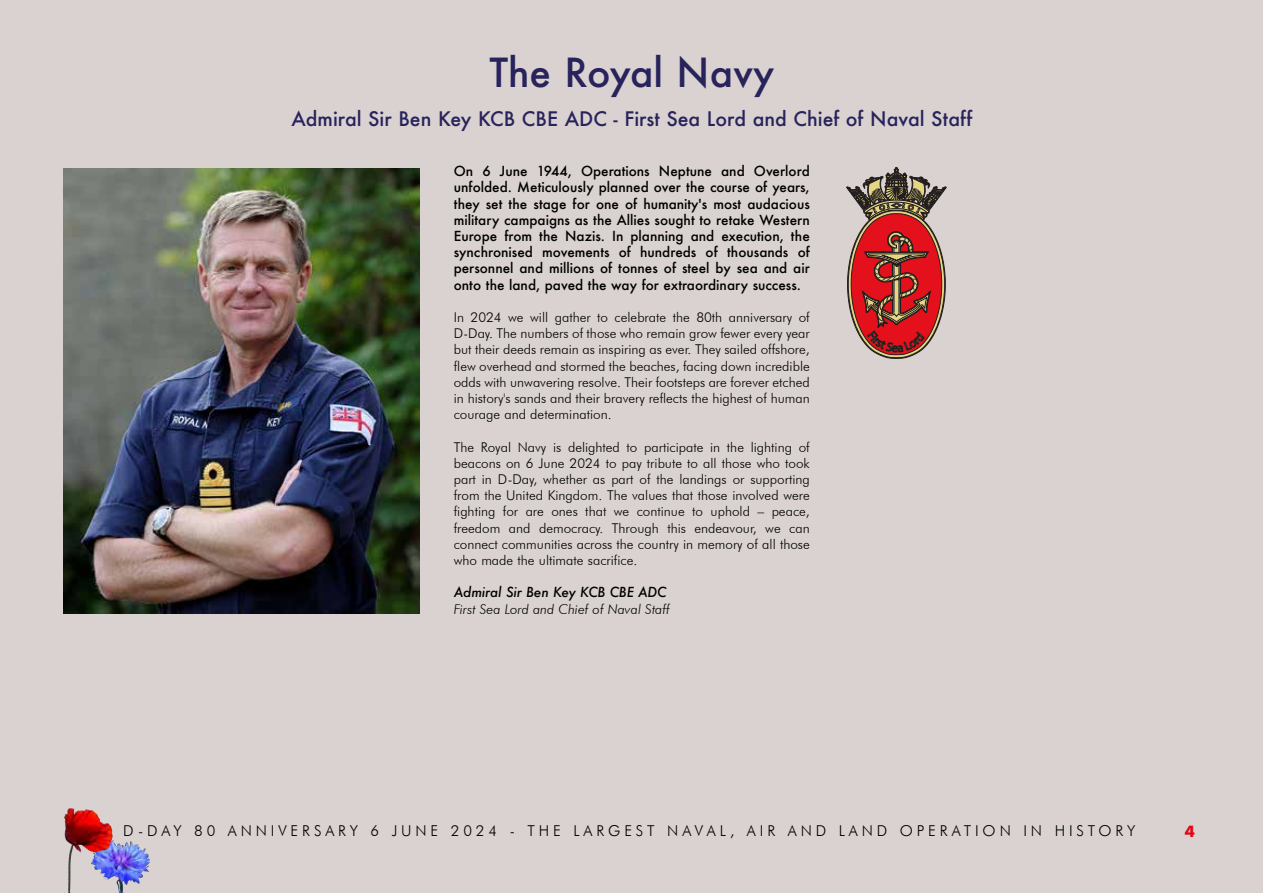
<style>
.page{position:relative;width:1263px;height:893px;background:#d9d2d0}
.page>*{position:absolute;margin:0;border:0;box-sizing:border-box;transform-origin:0 0}
.t1{font:500 39px "Futura";color:#29235c}
.t2{font:500 19.5px "Futura";color:#29235c}
.t3{font:300 15px "Futura BT";letter-spacing:.26em;color:#000}
.t4{font:700 15px "Futura";color:#e30613}
.t5{font:300 13.5px/16.2px "Futura BT";color:#000;text-align:justify}
.t6{font:500 13.5px/16.2px "Futura";color:#000;text-align:justify}
.t7{font:italic 300 13.5px "Futura BT";color:#000}
.t8{font:italic 500 13.5px "Futura";letter-spacing:-.01em;color:#000}
</style>
<div class="page">
<img style="left:99px;top:840px;width:14px;height:5px">
<img style="left:64px;top:808px;width:8px;height:53px">
<img style="left:64px;top:169px;width:356px;height:444px">
<svg style="left:846px;top:167px;width:101px;height:192px"></svg>
<h1 class="t1" style="left:489px;top:46px;width:286px">The Royal Navy</h1>
<h2 class="t2" style="left:291px;top:105px;width:682px">Admiral Sir Ben Key KCB CBE ADC - First Sea Lord and Chief of Naval Staff</h2>
<p class="t6" style="left:454px;top:163px;width:358px">On 6 June 1944, Operations Neptune and Overlord unfolded. Meticulously planned over the course of years, they set the stage for one of humanity's most audacious military campaigns as the Allies sought to retake Western Europe from the Nazis. In planning and execution, the synchronised movements of hundreds of thousands of personnel and millions of tonnes of steel by sea and air onto the land, paved the way for extraordinary success.</p>
<p class="t5" style="left:454px;top:309px;width:358px">In 2024 we will gather to celebrate the 80th anniversary of D-Day. The numbers of those who remain grow fewer every year but their deeds remain as inspiring as ever. They sailed offshore, flew overhead and stormed the beaches, facing down incredible odds with unwavering resolve. Their footsteps are forever etched in history's sands and their bravery reflects the highest of human courage and determination.</p>
<p class="t5" style="left:454px;top:439px;width:358px">The Royal Navy is delighted to participate in the lighting of beacons on 6 June 2024 to pay tribute to all those who took part in D-Day, whether as part of the landings or supporting from the United Kingdom. The values that those involved were fighting for are ones that we continue to uphold – peace, freedom and democracy. Through this endeavour, we can connect communities across the country in memory of all those who made the ultimate sacrifice.</p>
<p class="t8" style="left:454px;top:583px;width:214px">Admiral Sir Ben Key KCB CBE ADC</p>
<p class="t7" style="left:454px;top:601px;width:217px">First Sea Lord and Chief of Naval Staff</p>
<p class="t3" style="left:123px;top:821px;width:1013px">D-DAY 80 ANNIVERSARY 6 JUNE 2024 - THE LARGEST NAVAL, AIR AND LAND OPERATION IN HISTORY</p>
<p class="t4" style="left:1185px;top:820px;width:12px">4</p>
</div>
